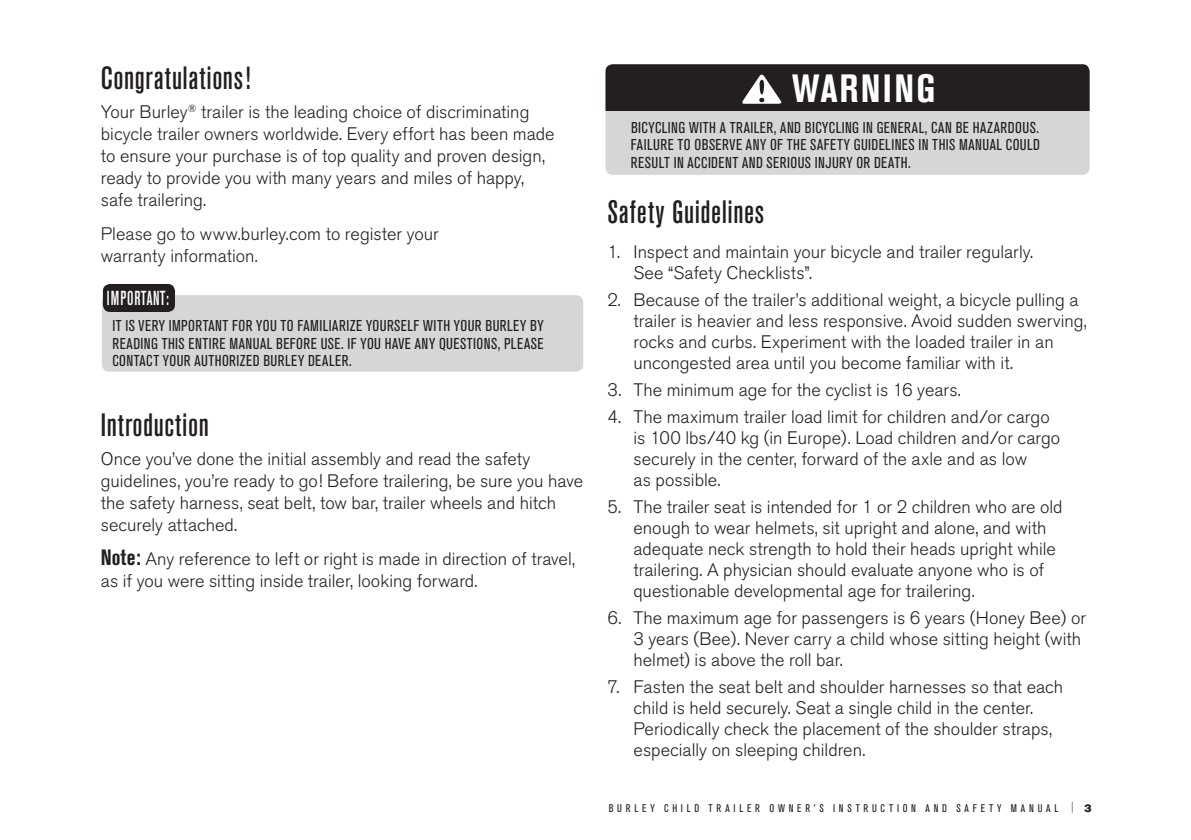
<style>
.page{position:relative;width:1191px;height:840px;background:#fff}
.page>*{position:absolute;margin:0;border:0;box-sizing:border-box;transform-origin:0 0}
.t1{font:700 condensed 39px "Akzidenz Grotesk BE";letter-spacing:.055em;color:#fff}
.t2{font:500 condensed 32px "Akzidenz Grotesk BE";letter-spacing:.02em;color:#231f20}
.t3{font:500 condensed 20px "Akzidenz Grotesk BE";letter-spacing:.045em;color:#fff;scale:.85 1}
.t4{font:300 18px/21px "Akzidenz Grotesk BE";color:#231f20}
.t5{font:condensed 15.6px "Akzidenz Grotesk BE";letter-spacing:.025em;color:#231f20}
.t6{font:condensed 11px "Akzidenz Grotesk BE";letter-spacing:.345em;color:#231f20}
.s1{font-weight:700;font-stretch:condensed;font-size:22px}
</style>
<div class="page">
<div style="left:102px;top:295px;width:481px;height:76px;background:#d5d6d8;border-radius:7px"></div>
<div style="left:103px;top:284px;width:72px;height:28px;background:#231f20;border-radius:7px"></div>
<div style="left:605px;top:64px;width:484px;height:111px;background:#d5d6d8;border-radius:7px"></div>
<div style="left:605px;top:64px;width:484px;height:47px;background:#231f20"></div>
<svg style="left:742px;top:74px;width:40px;height:30px"></svg>
<h2 class="t2" style="left:101px;top:60px;width:151px">Congratulations!</h2>
<p class="t4" style="left:101px;top:101px;width:455px;line-height:22px">Your Burley<sup>®</sup> trailer is the leading choice of discriminating bicycle trailer owners worldwide. Every effort has been made to ensure your purchase is of top quality and proven design, ready to provide you with many years and miles of happy, safe trailering.</p>
<p class="t4" style="left:101px;top:223px;width:339px;line-height:22px">Please go to www.burley.com to register your warranty information.</p>
<p class="t3" style="left:107px;top:287px;width:75px">IMPORTANT:</p>
<p class="t5" style="left:112px;top:317px;width:319px">IT IS VERY IMPORTANT FOR YOU TO FAMILIARIZE YOURSELF WITH</p>
<p class="t5" style="left:454px;top:317px;width:8px">YOUR</p>
<p class="t5" style="left:485px;top:317px;width:52px">BURLEY BY</p>
<p class="t5" style="left:112px;top:334px;width:8px">READIN</p>
<p class="t5" style="left:151px;top:334px;width:18px">G THIS</p>
<p class="t5" style="left:188px;top:334px;width:7px">ENTIRE</p>
<p class="t5" style="left:229px;top:334px;width:9px">MANUAL</p>
<p class="t5" style="left:276px;top:334px;width:8px">BEFORE</p>
<p class="t5" style="left:321px;top:334px;width:72px">USE. IFYOU HAVE</p>
<p class="t5" style="left:415px;top:334px;width:39px">ANY QUESTIONS</p>
<p class="t5" style="left:498px;top:334px;width:14px">, PLEASE</p>
<p class="t5" style="left:112px;top:351px;width:8px">CONTACT</p>
<p class="t5" style="left:163px;top:351px;width:190px">YOUR AUTHORIZED BURLEY DEALER.</p>
<h2 class="t2" style="left:101px;top:406px;width:109px">Introduction</h2>
<p class="t4" style="left:101px;top:448px;width:484px;line-height:22px">Once you’ve done the initial assembly and read the safety guidelines, you’re ready to go! Before trailering, be sure you have the safety harness, seat belt, tow bar, trailer wheels and hitch securely attached.</p>
<p class="t4" style="left:101px;top:548px;width:476px;line-height:22px"><span class="s1">Note:</span> Any reference to left or right is made in direction of travel, as if you were sitting inside trailer, looking forward.</p>
<h1 class="t1" style="left:792px;top:66px;width:145px">WARNING</h1>
<p class="t5" style="left:631px;top:119px;width:14px">BICYCLIN</p>
<p class="t5" style="left:678px;top:119px;width:19px">G WITH</p>
<p class="t5" style="left:720px;top:119px;width:18px">ATRAILER</p>
<p class="t5" style="left:774px;top:119px;width:38px">, AND BICYCLIN</p>
<p class="t5" style="left:852px;top:119px;width:40px">G IN GENERAL</p>
<p class="t5" style="left:925px;top:119px;width:56px">, CAN BEHAZARDOUS</p>
<p class="t5" style="left:1036px;top:119px;width:4px">.</p>
<p class="t5" style="left:631px;top:136px;width:14px">FAILURE</p>
<p class="t5" style="left:677px;top:136px;width:25px">TO OBSERVE</p>
<p class="t5" style="left:746px;top:136px;width:72px">ANYOFTHESAFETY</p>
<p class="t5" style="left:853px;top:136px;width:15px">GUIDELINES</p>
<p class="t5" style="left:918px;top:136px;width:21px">IN THIS</p>
<p class="t5" style="left:959px;top:136px;width:9px">MANUAL</p>
<p class="t5" style="left:1005px;top:136px;width:8px">COULD</p>
<p class="t5" style="left:631px;top:153px;width:8px">RESULT</p>
<p class="t5" style="left:674px;top:153px;width:22px">IN ACCIDENT</p>
<p class="t5" style="left:742px;top:153px;width:32px">AND SERIOUS</p>
<p class="t5" style="left:815px;top:153px;width:67px">INJURY OR DEATH</p>
<p class="t5" style="left:908px;top:153px;width:4px">.</p>
<h2 class="t2" style="left:607px;top:194px;width:158px">Safety Guidelines</h2>
<p class="t4" style="left:633px;top:241px;width:401px;text-indent:-26px">1. Inspect and maintain your bicycle and trailer regularly.<br>See “Safety Checklists”.</p>
<p class="t4" style="left:633px;top:289px;width:455px;text-indent:-26px">2. Because of the trailer’s additional weight, a bicycle pulling a trailer is heavier and less responsive. Avoid sudden swerving, rocks and curbs. Experiment with the loaded trailer in an uncongested area until you become familiar with it.</p>
<p class="t4" style="left:607px;top:379px;width:355px">3. The minimum age for the cyclist is 16 years.</p>
<p class="t4" style="left:633px;top:406px;width:428px;text-indent:-26px">4. The maximum trailer load limit for children and/or cargo is 100 lbs/40 kg (in Europe). Load children and/or cargo securely in the center, forward of the axle and as low<br>as possible.</p>
<p class="t4" style="left:633px;top:496px;width:430px;text-indent:-26px">5. The trailer seat is intended for 1 or 2 children who are old enough to wear helmets, sit upright and alone, and with adequate neck strength to hold their heads upright while trailering. A physician should evaluate anyone who is of questionable developmental age for trailering.</p>
<p class="t4" style="left:633px;top:607px;width:454px;text-indent:-26px">6. The maximum age for passengers is 6 years (Honey Bee) or<br>3 years (Bee). Never carry a child whose sitting height (with helmet) is above the roll bar.</p>
<p class="t4" style="left:633px;top:676px;width:431px;text-indent:-26px">7. Fasten the seat belt and shoulder harnesses so that each child is held securely. Seat a single child in the center.<br>Periodically check the placement of the shoulder straps, especially on sleeping children.</p>
<p class="t6" style="left:609px;top:801px;width:466px">BURLEY CHILD TRAILER OWNER’S INSTRUCTION AND SAFETY MANUAL <sup>|</sup></p>
</div>
